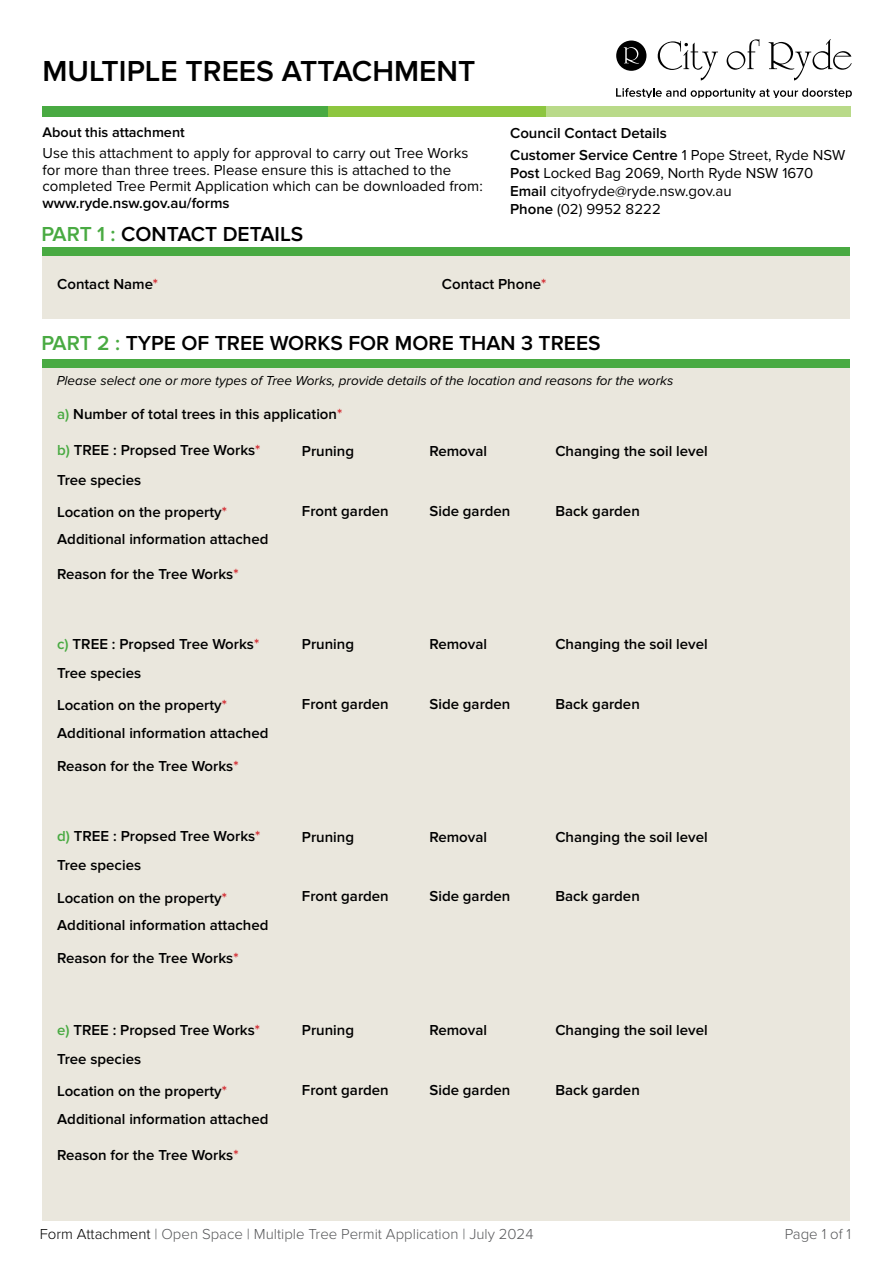
<style>
.page{position:relative;width:893px;height:1263px;background:#fff}
.page>*{position:absolute;margin:0;border:0;box-sizing:border-box;transform-origin:0 0}
.t1{font:600 30px "Proxima Nova";color:#000}
.t2{font:600 21px "Proxima Nova";color:#000}
.t3{font:600 15px/22.2px "Proxima Nova";color:#000}
.t4{font:15px/16.5px "Proxima Nova";color:#000}
.t5{font:300 15px "Proxima Nova";color:#58595b}
.t6{font:600 14.4px "Proxima Nova";color:#000}
.t7{font:italic 13.5px "Proxima Nova";color:#000}
.s1{color:#49aa42}
.s2{font-weight:400}
.s3{font-weight:600}
.s4{color:#d2232a}
.s5{color:#000}
</style>
<div class="page">
<div style="left:43px;top:362px;width:807px;height:858px;background:#eae7dd"></div>
<div style="left:43px;top:247px;width:807px;height:72px;background:#eae7dd"></div>
<div style="left:43px;top:247px;width:807px;height:8px;background:#49aa42"></div>
<div style="left:43px;top:359px;width:807px;height:9px;background:#49aa42"></div>
<div style="left:43px;top:106px;width:285px;height:11px;background:#49aa42"></div>
<div style="left:328px;top:106px;width:218px;height:11px;background:#8dc63f"></div>
<div style="left:546px;top:106px;width:304px;height:11px;background:#b9da89"></div>
<svg style="left:616px;top:88px;width:236px;height:10px"></svg>
<svg style="left:616px;top:41px;width:30px;height:30px"></svg>
<svg style="left:658px;top:41px;width:60px;height:39px"></svg>
<svg style="left:727px;top:39px;width:32px;height:31px"></svg>
<svg style="left:769px;top:39px;width:83px;height:41px"></svg>
<h1 class="t1" style="left:43px;top:54px;width:434px">MULTIPLE TREES ATTACHMENT</h1>
<p class="t6" style="left:43px;top:124px;width:144px">About this attachment</p>
<p class="t4" style="left:43px;top:145px;width:442px">Use this attachment to apply for approval to carry out Tree Works for more than three trees. Please ensure this is attached to the completed Tree Permit Application which can be downloaded from:</p>
<p class="t3" style="left:43px;top:192px;width:189px">www.ryde.nsw.gov.au/forms</p>
<h2 class="t2" style="left:41px;top:222px;width:263px"><span class="s1">PART 1 :</span> CONTACT DETAILS</h2>
<p class="t3" style="left:510px;top:122px;width:337px">Council Contact Details<br>Customer Service Centre <span class="s2">1 Pope Street, Ryde NSW</span></p>
<p class="t4" style="left:510px;top:164px;width:305px;line-height:18px"><span class="s3">Post</span> Locked Bag 2069, North Ryde NSW 1670<br><span class="s3">Email</span> cityofryde@ryde.nsw.gov.au<br><span class="s3">Phone</span> (02) 9952 8222</p>
<p class="t3" style="left:57px;top:273px;width:102px">Contact Name<span class="s4">*</span></p>
<p class="t3" style="left:442px;top:273px;width:106px">Contact Phone<span class="s4">*</span></p>
<h2 class="t2" style="left:41px;top:331px;width:561px"><span class="s1">PART 2 :</span> TYPE OF TREE WORKS FOR MORE THAN 3 TREES</h2>
<p class="t7" style="left:57px;top:373px;width:618px">Please select one or more types of Tree Works, provide details of the location and reasons for the works</p>
<p class="t3" style="left:57px;top:404px;width:287px"><span class="s1">a)</span> Number of total trees in this application<span class="s4">*</span></p>
<p class="t3" style="left:57px;top:440px;width:205px"><span class="s1">b)</span> TREE : Propsed Tree Works<span class="s4">*</span></p>
<p class="t3" style="left:302px;top:440px;width:54px">Pruning</p>
<p class="t3" style="left:429px;top:440px;width:59px">Removal</p>
<p class="t3" style="left:555px;top:440px;width:154px">Changing the soil level</p>
<p class="t3" style="left:57px;top:469px;width:85px">Tree species</p>
<p class="t3" style="left:57px;top:501px;width:171px">Location on the property<span class="s4">*</span></p>
<p class="t3" style="left:302px;top:500px;width:88px">Front garden</p>
<p class="t3" style="left:429px;top:500px;width:82px">Side garden</p>
<p class="t3" style="left:555px;top:500px;width:86px">Back garden</p>
<p class="t3" style="left:57px;top:529px;width:213px">Additional information attached</p>
<p class="t3" style="left:57px;top:564px;width:183px">Reason for the Tree Works<span class="s4">*</span></p>
<p class="t3" style="left:57px;top:633px;width:204px"><span class="s1">c)</span> TREE : Propsed Tree Works<span class="s4">*</span></p>
<p class="t3" style="left:302px;top:634px;width:54px">Pruning</p>
<p class="t3" style="left:429px;top:634px;width:59px">Removal</p>
<p class="t3" style="left:555px;top:634px;width:154px">Changing the soil level</p>
<p class="t3" style="left:57px;top:663px;width:85px">Tree species</p>
<p class="t3" style="left:57px;top:695px;width:171px">Location on the property<span class="s4">*</span></p>
<p class="t3" style="left:302px;top:693px;width:88px">Front garden</p>
<p class="t3" style="left:429px;top:693px;width:82px">Side garden</p>
<p class="t3" style="left:555px;top:693px;width:86px">Back garden</p>
<p class="t3" style="left:57px;top:722px;width:213px">Additional information attached</p>
<p class="t3" style="left:57px;top:755px;width:183px">Reason for the Tree Works<span class="s4">*</span></p>
<p class="t3" style="left:57px;top:825px;width:205px"><span class="s1">d)</span> TREE : Propsed Tree Works<span class="s4">*</span></p>
<p class="t3" style="left:302px;top:826px;width:54px">Pruning</p>
<p class="t3" style="left:429px;top:826px;width:59px">Removal</p>
<p class="t3" style="left:555px;top:826px;width:154px">Changing the soil level</p>
<p class="t3" style="left:57px;top:855px;width:85px">Tree species</p>
<p class="t3" style="left:57px;top:887px;width:171px">Location on the property<span class="s4">*</span></p>
<p class="t3" style="left:302px;top:886px;width:88px">Front garden</p>
<p class="t3" style="left:429px;top:886px;width:82px">Side garden</p>
<p class="t3" style="left:555px;top:886px;width:86px">Back garden</p>
<p class="t3" style="left:57px;top:915px;width:213px">Additional information attached</p>
<p class="t3" style="left:57px;top:948px;width:183px">Reason for the Tree Works<span class="s4">*</span></p>
<p class="t3" style="left:57px;top:1019px;width:204px"><span class="s1">e)</span> TREE : Propsed Tree Works<span class="s4">*</span></p>
<p class="t3" style="left:302px;top:1020px;width:54px">Pruning</p>
<p class="t3" style="left:429px;top:1020px;width:59px">Removal</p>
<p class="t3" style="left:555px;top:1020px;width:154px">Changing the soil level</p>
<p class="t3" style="left:57px;top:1048px;width:85px">Tree species</p>
<p class="t3" style="left:57px;top:1081px;width:171px">Location on the property<span class="s4">*</span></p>
<p class="t3" style="left:302px;top:1079px;width:88px">Front garden</p>
<p class="t3" style="left:429px;top:1079px;width:82px">Side garden</p>
<p class="t3" style="left:555px;top:1079px;width:86px">Back garden</p>
<p class="t3" style="left:57px;top:1108px;width:213px">Additional information attached</p>
<p class="t3" style="left:57px;top:1144px;width:183px">Reason for the Tree Works<span class="s4">*</span></p>
<p class="t5" style="left:40px;top:1225px;width:495px"><span class="s5">Form Attachment</span> | Open Space | Multiple Tree Permit Application | July 2024</p>
<p class="t5" style="left:785px;top:1225px;width:68px">Page 1 of 1</p>
</div>
